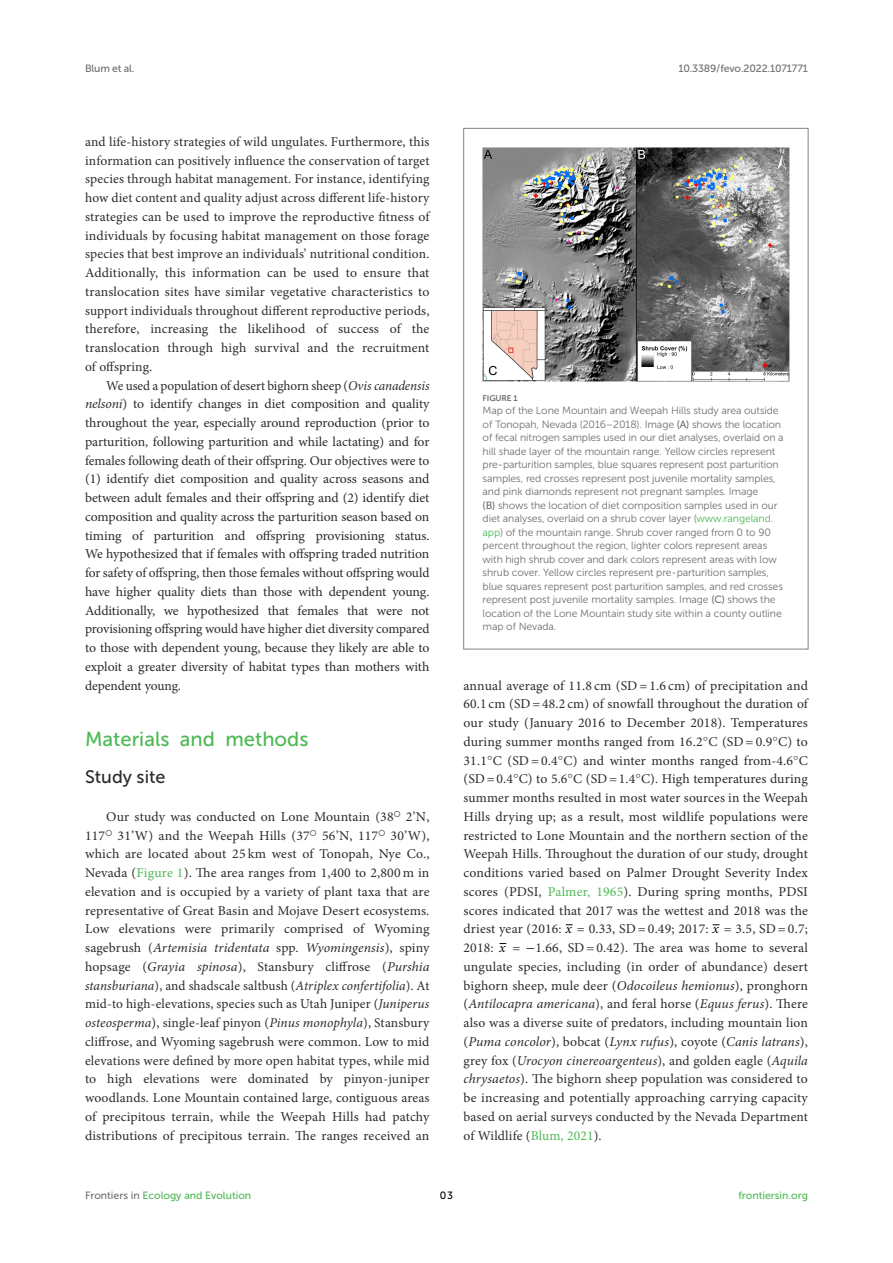
<style>
.page{position:relative;width:893px;height:1263px;background:#fff}
.page>*{position:absolute;margin:0;border:0;box-sizing:border-box;transform-origin:0 0}
.HEAD_1{font:20.25px "Museo Sans 500";color:#4eb855}
.HEAD_2_after_HEAD_1{font:18px "Museo Sans 500";color:#2b2b2a}
.TEXT_FLUSH{font:13.5px/18.8px "Minion Pro";letter-spacing:.01em;color:#2b2b2a;text-align:justify}
.TEXT{font:13.5px/18.8px "Minion Pro";color:#2b2b2a;text-align:justify}
.FIG_LEG{font:10.5px/13.5px "Museo Sans 300";letter-spacing:-.01em;color:#706f70}
.t1{font:10.5px "Museo Sans 500";color:#4eb855}
.t2{font:10.5px "Museo Sans 500";letter-spacing:-.015em;color:#706f70}
.t3{font:10.5px "Museo Sans 500";color:#000}
.FIG_HD{font:8.25px "Museo Sans 700";letter-spacing:-.01em;color:#706f70}
.s1{font-style:italic}
.s2{color:#4eb855}
.s3{font-family:"Museo Sans 500"}
.s4{font-family:"STIX"}
.s5{font-style:italic;color:#000}
.s6{font-family:"STIX General"}
.s7{color:#706f70}
</style>
<div class="page">
<img style="left:483px;top:147px;width:306px;height:235px">
<p class="t2" style="left:85px;top:63px;width:51px">Blum et al.</p>
<p class="t2" style="left:678px;top:63px;width:131px">10.3389/fevo.2022.1071771</p>
<p class="TEXT" style="left:85px;top:132px;width:346px">and life-history strategies of wild ungulates. Furthermore, this information can positively influence the conservation of target species through habitat management. For instance, identifying how diet content and quality adjust across different life-history strategies can be used to improve the reproductive fitness of individuals by focusing habitat management on those forage species that best improve an individuals’ nutritional condition.<br>Additionally, this information can be used to ensure that translocation sites have similar vegetative characteristics to support individuals throughout different reproductive periods, therefore, increasing the likelihood of success of the translocation through high survival and the recruitment of offspring.</p>
<p class="TEXT" style="left:85px;top:376px;width:346px;text-indent:21px">We used a population of desert bighorn sheep (<span class="s1">Ovis canadensis nelsoni</span>) to identify changes in diet composition and quality throughout the year, especially around reproduction (prior to parturition, following parturition and while lactating) and for females following death of their offspring. Our objectives were to (1) identify diet composition and quality across seasons and between adult females and their offspring and (2) identify diet composition and quality across the parturition season based on timing of parturition and offspring provisioning status.<br>We hypothesized that if females with offspring traded nutrition for safety of offspring, then those females without offspring would have higher quality diets than those with dependent young.<br>Additionally, we hypothesized that females that were not provisioning offspring would have higher diet diversity compared to those with dependent young, because they likely are able to exploit a greater diversity of habitat types than mothers with dependent young.</p>
<p class="HEAD_1" style="left:85px;top:728px;width:225px">Materials and methods</p>
<p class="HEAD_2_after_HEAD_1" style="left:85px;top:767px;width:82px">Study site</p>
<p class="TEXT_FLUSH" style="left:85px;top:807px;width:346px;text-indent:21px">Our study was conducted on Lone Mountain (38<sup>○</sup> 2’N, 117<sup>○</sup> 31’W) and the Weepah Hills (37<sup>○</sup> 56’N, 117<sup>○</sup> 30’W), which are located about 25 km west of Tonopah, Nye Co., Nevada (<span class="s2">Figure 1</span>). The area ranges from 1,400 to 2,800 m in elevation and is occupied by a variety of plant taxa that are representative of Great Basin and Mojave Desert ecosystems.<br>Low elevations were primarily comprised of Wyoming sagebrush (<span class="s1">Artemisia tridentata</span> spp. <span class="s1">Wyomingensis</span>), spiny hopsage (<span class="s1">Grayia spinosa</span>), Stansbury cliffrose (<span class="s1">Purshia stansburiana</span>), and shadscale saltbush (<span class="s1">Atriplex confertifolia</span>). At mid-to high-elevations, species such as Utah Juniper (<span class="s1">Juniperus osteosperma</span>), single-leaf pinyon (<span class="s1">Pinus monophyla</span>), Stansbury cliffrose, and Wyoming sagebrush were common. Low to mid elevations were defined by more open habitat types, while mid to high elevations were dominated by pinyon-juniper woodlands. Lone Mountain contained large, contiguous areas of precipitous terrain, while the Weepah Hills had patchy distributions of precipitous terrain. The ranges received an</p>
<p class="FIG_HD" style="left:483px;top:393px;width:37px">FIGURE 1</p>
<p class="FIG_LEG" style="left:483px;top:404px;width:303px">Map of the Lone Mountain and Weepah Hills study area outside of Tonopah, Nevada (2016–2018). Image <span class="s3">(A)</span> shows the location of fecal nitrogen samples used in our diet analyses, overlaid on a hill shade layer of the mountain range. Yellow circles represent pre-parturition samples, blue squares represent post parturition samples, red crosses represent post juvenile mortality samples, and pink diamonds represent not pregnant samples. Image<br><span class="s3">(B)</span> shows the location of diet composition samples used in our diet analyses, overlaid on a shrub cover layer (<span class="s2">www.rangeland. app</span>) of the mountain range. Shrub cover ranged from 0 to 90 percent throughout the region, lighter colors represent areas with high shrub cover and dark colors represent areas with low shrub cover. Yellow circles represent pre-parturition samples, blue squares represent post parturition samples, and red crosses represent post juvenile mortality samples. Image <span class="s3">(C)</span> shows the location of the Lone Mountain study site within a county outline map of Nevada.</p>
<p class="TEXT_FLUSH" style="left:463px;top:676px;width:346px">annual average of 11.8 cm (SD = 1.6 cm) of precipitation and 60.1 cm (SD = 48.2 cm) of snowfall throughout the duration of our study (January 2016 to December 2018). Temperatures during summer months ranged from 16.2<span class="s4">°</span>C (SD = 0.9<span class="s4">°</span>C) to 31.1<span class="s4">°</span>C (SD = 0.4<span class="s4">°</span>C) and winter months ranged from-4.6<span class="s4">°</span>C (SD=0.4<span class="s4">°</span>C) to 5.6<span class="s4">°</span>C (SD=1.4<span class="s4">°</span>C). High temperatures during summer months resulted in most water sources in the Weepah Hills drying up; as a result, most wildlife populations were restricted to Lone Mountain and the northern section of the Weepah Hills. Throughout the duration of our study, drought conditions varied based on Palmer Drought Severity Index scores (PDSI, <span class="s2">Palmer, 1965</span>). During spring months, PDSI scores indicated that 2017 was the wettest and 2018 was the driest year (2016: <span class="s5">x</span> = 0.33, SD = 0.49; 2017: <span class="s5">x</span> = 3.5, SD = 0.7; 2018: <span class="s5">x</span></p>
<p class="TEXT_FLUSH" style="left:463px;top:938px;width:346px;text-indent:49px">= <span class="s6">−</span>1.66, SD = 0.42). The area was home to several ungulate species, including (in order of abundance) desert bighorn sheep, mule deer (<span class="s1">Odocoileus hemionus</span>), pronghorn (<span class="s1">Antilocapra americana</span>), and feral horse (<span class="s1">Equus ferus</span>). There also was a diverse suite of predators, including mountain lion (<span class="s1">Puma concolor</span>), bobcat (<span class="s1">Lynx rufus</span>), coyote (<span class="s1">Canis latrans</span>), grey fox (<span class="s1">Urocyon cinereoargenteus</span>), and golden eagle (<span class="s1">Aquila chrysaetos</span>). The bighorn sheep population was considered to be increasing and potentially approaching carrying capacity based on aerial surveys conducted by the Nevada Department of Wildlife (<span class="s2">Blum, 2021</span>).</p>
<p class="t1" style="left:85px;top:1190px;width:168px"><span class="s7">Frontiers in</span> Ecology and Evolution</p>
<p class="t3" style="left:440px;top:1190px;width:15px">03</p>
<p class="t1" style="left:738px;top:1190px;width:71px">frontiersin.org</p>
</div>
